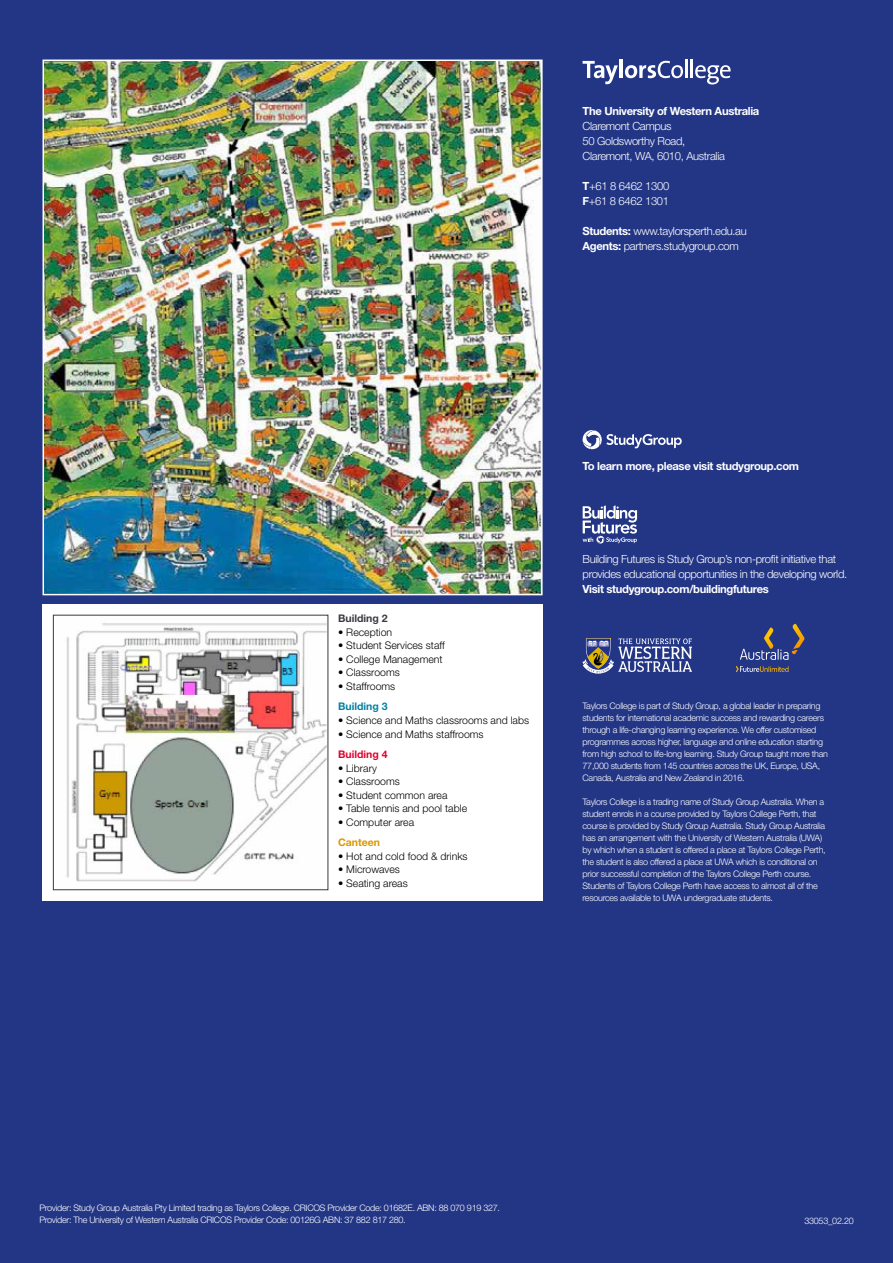
<style>
.page{position:relative;width:893px;height:1263px;background:#233686}
.page>*{position:absolute;margin:0;border:0;box-sizing:border-box;transform-origin:0 0}
.t1{font:300 11.25px/15px "Helvetica Neue LT Std";letter-spacing:-.03em;color:#fff}
.t2{font:700 11.25px "Helvetica Neue LT Std";letter-spacing:-.03em;color:#fff}
.t3{font:300 10.5px "Helvetica Neue LT Std";color:#000}
.t4{font:700 10.5px "Helvetica Neue LT Std";color:#383a40}
.t5{font:700 10.5px "Helvetica Neue LT Std";color:#0082a5}
.t6{font:700 10.5px "Helvetica Neue LT Std";color:#e4002d}
.t7{font:700 10.5px "Helvetica Neue LT Std";color:#da9800}
.t8{font:300 9px/12px "Helvetica Neue LT Std";letter-spacing:-.03em;color:#fff}
.s1{font-weight:700}
</style>
<div class="page">
<img style="left:46px;top:63px;width:494px;height:529px">
<div style="left:43px;top:60px;width:500px;height:535px;border:2px solid #fff"></div>
<svg style="left:583px;top:61px;width:35px;height:23px"></svg>
<hr style="left:620px;top:60px;width:3px;height:18px;background:#fff">
<svg style="left:625px;top:60px;width:106px;height:24px"></svg>
<svg style="left:583px;top:505px;width:54px;height:39px"></svg>
<svg style="left:582px;top:430px;width:100px;height:20px"></svg>
<svg style="left:740px;top:624px;width:65px;height:36px"></svg>
<svg style="left:736px;top:666px;width:52px;height:6px"></svg>
<svg style="left:582px;top:638px;width:110px;height:36px"></svg>
<div style="left:43px;top:604px;width:500px;height:297px;background:#fff"></div>
<img style="left:66px;top:623px;width:260px;height:259px">
<div style="left:53px;top:615px;width:275px;height:275px;border:1px solid #383a40"></div>
<p class="t2" style="left:583px;top:104px;width:178px">The University of Western Australia</p>
<p class="t1" style="left:583px;top:118px;width:144px">Claremont Campus<br>50 Goldsworthy Road,<br>Claremont, WA, 6010, Australia</p>
<p class="t1" style="left:583px;top:178px;width:88px"><span class="s1">T</span>+61 8 6462 1300<br><span class="s1">F</span>+61 8 6462 1301</p>
<p class="t1" style="left:583px;top:223px;width:166px"><span class="s1">Students:</span> www.taylorsperth.edu.au<br><span class="s1">Agents:</span> partners.studygroup.com</p>
<p class="t4" style="left:338px;top:612px;width:51px">Building 2</p>
<p class="t3" style="left:338px;top:626px;width:56px">• Reception</p>
<p class="t3" style="left:338px;top:639px;width:108px">• Student Services staff</p>
<p class="t3" style="left:338px;top:653px;width:106px">• College Management</p>
<p class="t3" style="left:338px;top:666px;width:63px">• Classrooms</p>
<p class="t3" style="left:338px;top:680px;width:59px">• Staffrooms</p>
<p class="t5" style="left:338px;top:700px;width:51px">Building 3</p>
<p class="t3" style="left:338px;top:714px;width:192px">• Science and Maths classrooms and labs</p>
<p class="t3" style="left:338px;top:727px;width:147px">• Science and Maths staffrooms</p>
<p class="t6" style="left:338px;top:748px;width:51px">Building 4</p>
<p class="t3" style="left:338px;top:761px;width:40px">• Library</p>
<p class="t3" style="left:338px;top:775px;width:63px">• Classrooms</p>
<p class="t3" style="left:338px;top:788px;width:111px">• Student common area</p>
<p class="t3" style="left:338px;top:802px;width:130px">• Table tennis and pool table</p>
<p class="t3" style="left:338px;top:815px;width:78px">• Computer area</p>
<p class="t7" style="left:338px;top:836px;width:44px">Canteen</p>
<p class="t3" style="left:338px;top:849px;width:131px">• Hot and cold food &amp; drinks</p>
<p class="t3" style="left:338px;top:863px;width:63px">• Microwaves</p>
<p class="t3" style="left:338px;top:876px;width:71px">• Seating areas</p>
<p class="t2" style="left:583px;top:459px;width:218px">To learn more, please visit studygroup.com</p>
<p class="t1" style="left:583px;top:551px;width:266px">Building Futures is Study Group’s non-profit initiative that provides educational opportunities in the developing world.</p>
<p class="t2" style="left:583px;top:582px;width:188px">Visit studygroup.com/buildingfutures</p>
<p class="t8" style="left:583px;top:700px;width:247px">Taylors College is part of Study Group, a global leader in preparing students for international academic success and rewarding careers through a life-changing learning experience. We offer customised programmes across higher, language and online education starting from high school to life-long learning. Study Group taught more than 77,000 students from 145 countries across the UK, Europe, USA, Canada, Australia and New Zealand in 2016.</p>
<p class="t8" style="left:583px;top:796px;width:245px">Taylors College is a trading name of Study Group Australia. When a student enrols in a course provided by Taylors College Perth, that course is provided by Study Group Australia. Study Group Australia has an arrangement with the University of Western Australia (UWA) by which when a student is offered a place at Taylors College Perth, the student is also offered a place at UWA which is conditional on prior successful completion of the Taylors College Perth course.<br>Students of Taylors College Perth have access to almost all of the resources available to UWA undergraduate students.</p>
<p class="t8" style="left:39px;top:1202px;width:462px">Provider: Study Group Australia Pty Limited trading as Taylors College. CRICOS Provider Code: 01682E. ABN: 88 070 919 327.<br>Provider: The University of Western Australia CRICOS Provider Code: 00126G ABN: 37 882 817 280.</p>
<p class="t8" style="left:804px;top:1214px;width:51px">33053_02.20</p>
</div>
